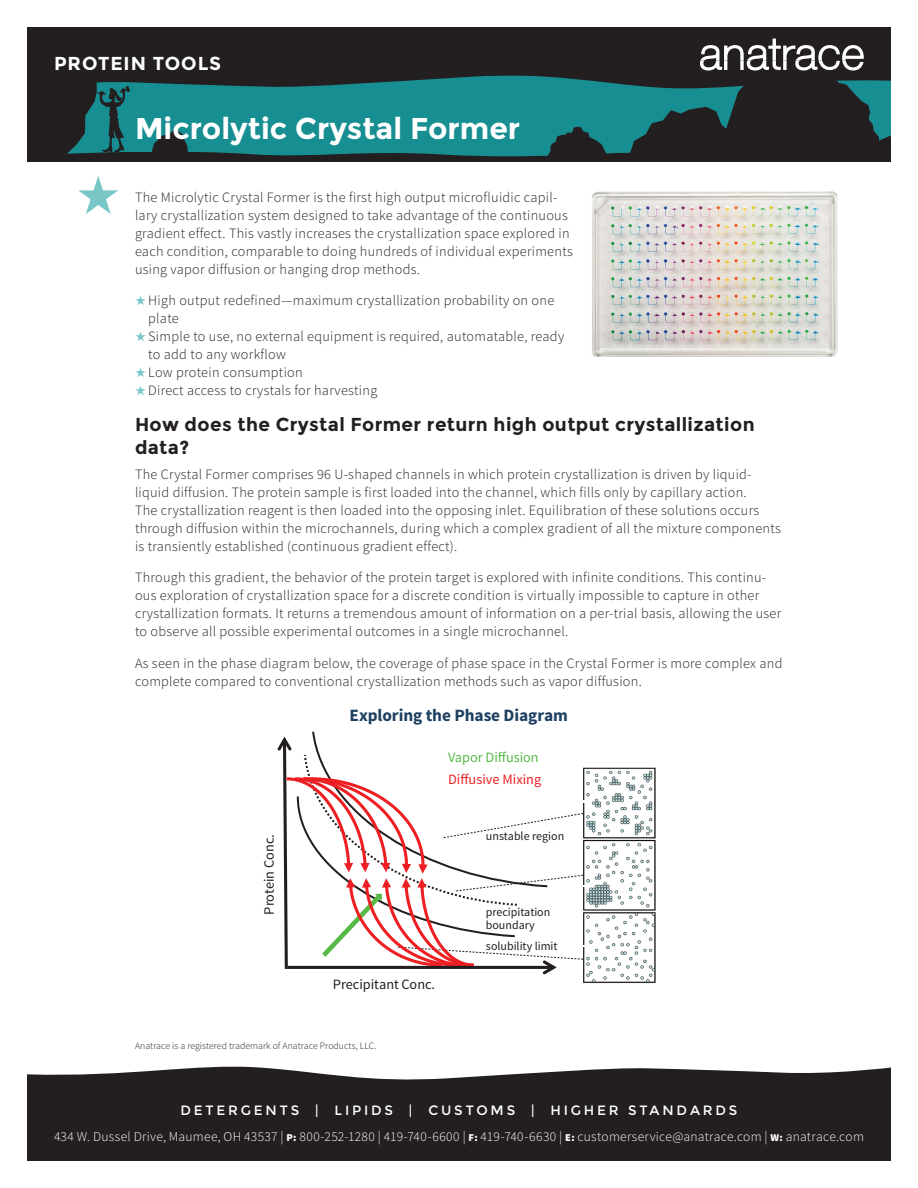
<style>
.page{position:relative;width:918px;height:1188px;background:#fff}
.page>*{position:absolute;margin:0;border:0;box-sizing:border-box;transform-origin:0 0}
.t1{font:700 30px "Montserrat";color:#fff}
.t2{font:700 18.75px/22.5px "Montserrat";letter-spacing:.02em;color:#231f20}
.t3{font:700 18.75px "Montserrat";letter-spacing:.05em;color:#fff}
.t4{font:700 17.25px "Source Sans Pro";letter-spacing:-.005em;color:#1e4061}
.t5{font:300 14.25px/18px "Source Sans Pro";letter-spacing:.02em;color:#231f20}
.t6{font:14.25px "Source Sans Pro";color:#231f20}
.t7{font:14.25px "Source Sans Pro";color:#ee1f23}
.t8{font:14.25px "Source Sans Pro";color:#57ba47}
.t9{font:300 13.5px "Source Sans Pro";letter-spacing:.02em;color:#fff}
.t10{font:13.5px "Montserrat";letter-spacing:.21em;color:#fff}
.t11{font:12px/13.4px "Source Sans Pro";color:#231f20}
.t12{font:300 9.75px "Source Sans Pro";letter-spacing:.005em;color:#231f20}
.s1{color:#7ac7c8}
.s2{font-weight:900;font-size:10.5px}
</style>
<div class="page">
<svg style="left:27px;top:1066px;width:864px;height:95px;background:#312d2e"></svg>
<div style="left:27px;top:27px;width:864px;height:12px;background:#231f20"></div>
<svg style="left:27px;top:39px;width:864px;height:123px;background:#214e50"></svg>
<img style="left:583px;top:767px;width:73px;height:217px">
<svg style="left:277px;top:737px;width:307px;height:238px"></svg>
<img style="left:592px;top:191px;width:245px;height:166px">
<h2 class="t3" style="left:54px;top:52px;width:169px">PROTEIN TOOLS</h2>
<h1 class="t1" style="left:135px;top:110px;width:387px">Microlytic Crystal Former</h1>
<p class="t5" style="left:135px;top:188px;width:439px">The Microlytic Crystal Former is the first high output microfluidic capil&shy;lary crystallization system designed to take advantage of the continuous gradient effect. This vastly increases the crystallization space explored in each condition, comparable to doing hundreds of individual experiments using vapor diffusion or hanging drop methods.</p>
<p class="t5" style="left:148px;top:292px;width:408px;text-indent:-13px"><span class="s1">★</span>High output redefined—maximum crystallization probability on one plate</p>
<p class="t5" style="left:148px;top:328px;width:418px;text-indent:-13px"><span class="s1">★</span>Simple to use, no external equipment is required, automatable, ready to add to any workflow</p>
<p class="t5" style="left:135px;top:364px;width:169px"><span class="s1">★</span>Low protein consumption</p>
<p class="t5" style="left:135px;top:382px;width:244px"><span class="s1">★</span>Direct access to crystals for harvesting</p>
<h2 class="t2" style="left:135px;top:414px;width:621px">How does the Crystal Former return high output crystallization data?</h2>
<p class="t5" style="left:135px;top:465px;width:647px">The Crystal Former comprises 96 U-shaped channels in which protein crystallization is driven by liquid&shy;liquid diffusion. The protein sample is first loaded into the channel, which fills only by capillary action.<br>The crystallization reagent is then loaded into the opposing inlet. Equilibration of these solutions occurs through diffusion within the microchannels, during which a complex gradient of all the mixture components is transiently established (continuous gradient effect).</p>
<p class="t5" style="left:135px;top:569px;width:648px">Through this gradient, the behavior of the protein target is explored with infinite conditions. This continu&shy;ous exploration of crystallization space for a discrete condition is virtually impossible to capture in other crystallization formats. It returns a tremendous amount of information on a per-trial basis, allowing the user to observe all possible experimental outcomes in a single microchannel.</p>
<p class="t5" style="left:135px;top:654px;width:649px">As seen in the phase diagram below, the coverage of phase space in the Crystal Former is more complex and complete compared to conventional crystallization methods such as vapor diffusion.</p>
<p class="t4" style="left:350px;top:704px;width:220px">Exploring the Phase Diagram</p>
<p class="t8" style="left:448px;top:748px;width:92px">Vapor Di usion</p>
<p class="t6" style="left:260px;top:915px;width:82px;rotate:-90deg">Protein Conc.</p>
<p class="t7" style="left:448px;top:771px;width:94px">Di usive Mixing</p>
<p class="t11" style="left:486px;top:830px;width:80px">unstable region</p>
<p class="t6" style="left:333px;top:975px;width:104px">Precipitant Conc.</p>
<p class="t11" style="left:486px;top:906px;width:66px">precipitation boundary</p>
<p class="t11" style="left:486px;top:940px;width:73px">solubility limit</p>
<p class="t12" style="left:135px;top:1040px;width:243px">Anatrace is a registered trademark of Anatrace Products, LLC.</p>
<p class="t10" style="left:181px;top:1102px;width:335px">DETERGENTS | LIPID S | CUSTOMS</p>
<p class="t10" style="left:531px;top:1102px;width:208px">| HIGH ER STAND ARD S</p>
<p class="t9" style="left:54px;top:1128px;width:812px">434 W. Dussel Drive, Maumee, OH 43537 | <span class="s2">P:</span> 800-252-1280 | 419-740-6600 | <span class="s2">F:</span> 419-740-6630 | <span class="s2">E:</span> customerservice@anatrace.com | <span class="s2">W:</span> anatrace.com</p>
</div>
